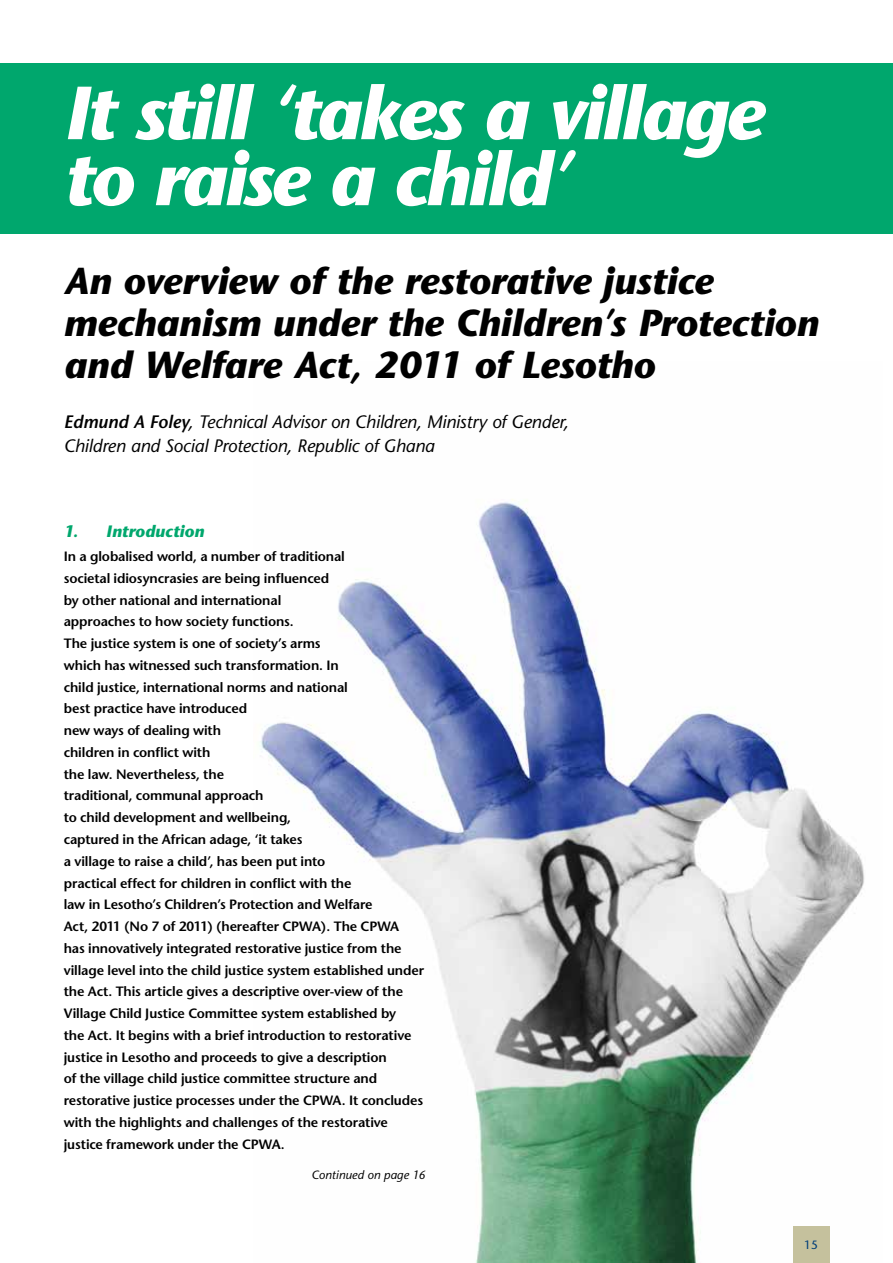
<style>
.page{position:relative;width:893px;height:1263px;background:#fff}
.page>*{position:absolute;margin:0;border:0;box-sizing:border-box;transform-origin:0 0}
.t1{font:italic 700 75px/66px "Stone Sans";letter-spacing:-.04em;color:#fff}
.t2{font:italic 700 37.5px/42px "Stone Sans";letter-spacing:-.005em;color:#000}
.t3{font:italic 18px/24px "Stone Sans";letter-spacing:-.01em;color:#000}
.t4{font:italic 700 16.5px "Stone Sans";letter-spacing:.005em;color:#00a76d}
.t5{font:600 13.5px/21.8px "Stone Sans";letter-spacing:-.01em;color:#000}
.t6{font:italic 12px "Stone Sans";letter-spacing:.005em;color:#000}
.t7{font:12px "Stone Sans";color:#003d79}
.s1{font-weight:600}
</style>
<div class="page">
<img style="left:260px;top:499px;width:605px;height:764px">
<div style="left:793px;top:1227px;width:36px;height:36px;background:#c5c19d"></div>
<div style="left:0;top:64px;width:893px;height:170px;background:#00a76d"></div>
<h1 class="t1" style="left:64px;top:80px;width:702px">It still ‘takes a village to raise a child’</h1>
<h2 class="t2" style="left:64px;top:260px;width:756px">An overview of the restorative justice mechanism under the Children’s Protection and Welfare Act, 2011 of Lesotho</h2>
<h3 class="t3" style="left:64px;top:409px;width:507px"><span class="s1">Edmund A Foley</span>, Technical Advisor on Children, Ministry of Gender,<br>Children and Social Protection, Republic of Ghana</h3>
<p class="t4" style="left:64px;top:522px;width:142px">1. Introduction</p>
<p class="t5" style="left:64px;top:546px;width:362px">In a globalised world, a number of traditional<br>societal idiosyncrasies are being influenced<br>by other national and international<br>approaches to how society functions.<br>The justice system is one of society’s arms<br>which has witnessed such transformation. In<br>child justice, international norms and national<br>best practice have introduced<br>new ways of dealing with<br>children in conflict with<br>the law. Nevertheless, the<br>traditional, communal approach<br>to child development and wellbeing,<br>captured in the African adage, ‘it takes<br>a village to raise a child’, has been put into<br>practical effect for children in conflict with the<br>law in Lesotho’s Children’s Protection and Welfare<br>Act, 2011 (No 7 of 2011) (hereafter CPWA). The CPWA<br>has innovatively integrated restorative justice from the village level into the child justice system established under the Act. This article gives a descriptive over-view of the Village Child Justice Committee system established by<br>the Act. It begins with a brief introduction to restorative justice in Lesotho and proceeds to give a description<br>of the village child justice committee structure and restorative justice processes under the CPWA. It concludes with the highlights and challenges of the restorative justice framework under the CPWA.</p>
<p class="t6" style="left:312px;top:1167px;width:115px">Continued on page 16</p>
<p class="t7" style="left:804px;top:1238px;width:15px">15</p>
</div>
